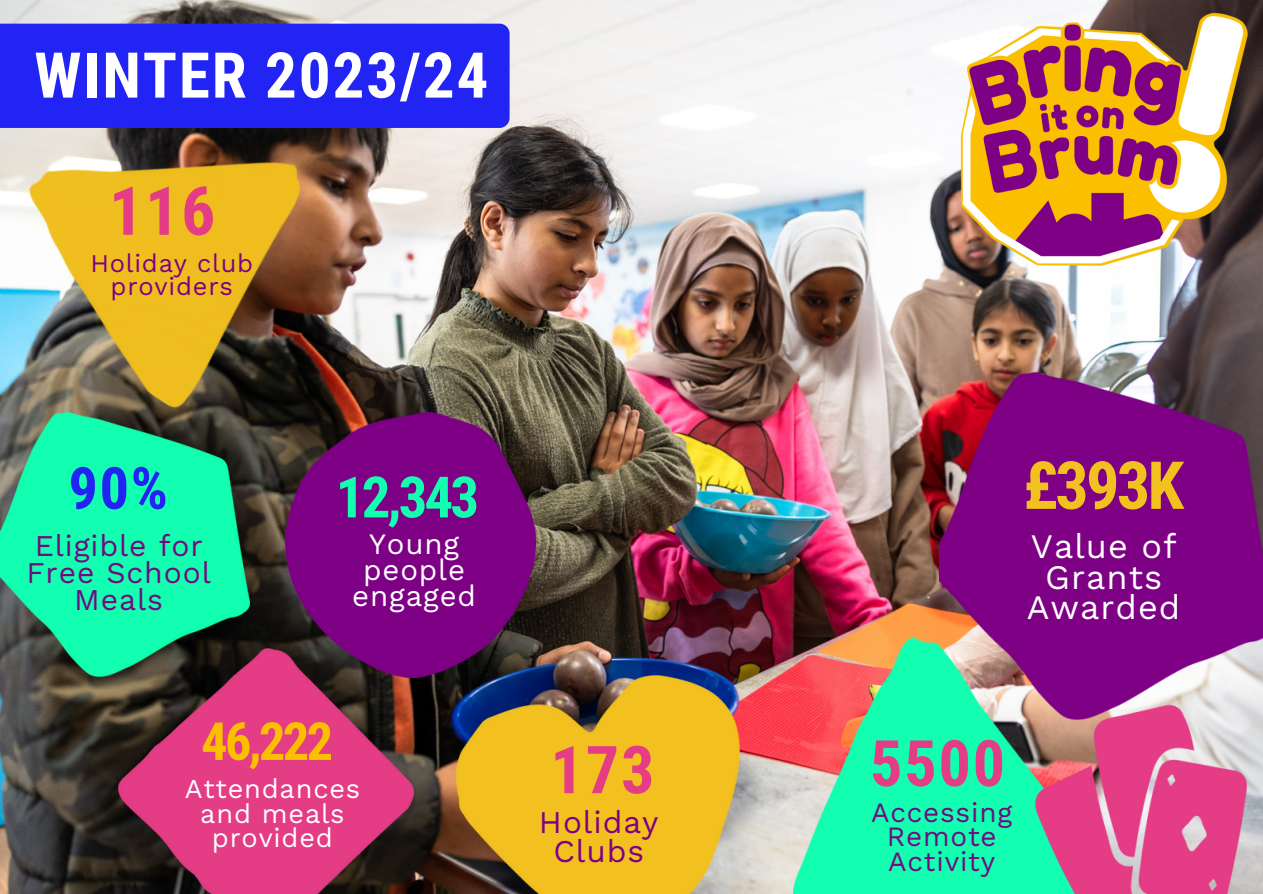
<style>
.page{position:relative;width:1263px;height:894px;background:#fff}
.page>*{position:absolute;margin:0;border:0;box-sizing:border-box;transform-origin:0 0}
.t1{font:700 67.35px "Roboto Condensed";color:#e53c86}
.t2{font:700 66.15px "Roboto Condensed";color:#f2c120}
.t3{font:700 66px "Roboto Condensed";color:#e53c86}
.t4{font:700 64.05px "Roboto Condensed";color:#e53c86}
.t5{font:700 63.15px "Roboto Condensed";letter-spacing:.03em;color:#fff}
.t6{font:700 58.2px "Roboto Condensed";color:#2224f4}
.t7{font:700 57px "Roboto Condensed";color:#12ffb1}
.t8{font:700 52.5px "Roboto Condensed";color:#fac000}
.t9{font:34.35px/30.6px "Work Sans";letter-spacing:.03em;color:#fff;text-align:center}
.t10{font:31.5px/28.2px "Work Sans";letter-spacing:.03em;color:#7e0084;text-align:center}
.t11{font:30.15px/27px "Work Sans";letter-spacing:.03em;color:#720b80;text-align:center}
.t12{font:29.4px/26.2px "Work Sans";letter-spacing:.03em;color:#fff;text-align:center}
.t13{font:27.9px/24.9px "Work Sans";letter-spacing:.03em;color:#720b80;text-align:center}
.t14{font:27.15px/24.2px "Work Sans";letter-spacing:.03em;color:#fff;text-align:center}
.t15{font:25.5px/22.8px "Work Sans";letter-spacing:.03em;color:#7e0084;text-align:center}
</style>
<div class="page">
<img style="left:0;top:0;width:1263px;height:893px">
<div style="left:0;top:24px;width:509px;height:104px;background:#2224f4"></div>
<img style="left:0;top:49px;width:330px;height:363px">
<img style="left:119px;top:648px;width:294px;height:245px">
<img style="left:0;top:412px;width:249px;height:264px">
<img style="left:456px;top:675px;width:284px;height:218px">
<img style="left:940px;top:372px;width:323px;height:306px">
<img style="left:285px;top:412px;width:251px;height:265px">
<img style="left:794px;top:637px;width:309px;height:256px">
<img style="left:1010px;top:678px;width:253px;height:215px">
<img style="left:954px;top:6px;width:299px;height:269px">
<p class="t5" style="left:34px;top:39px;width:456px">WINTER 2023/24</p>
<h4 class="t1" style="left:109px;top:172px;width:108px">116</h4>
<h2 class="t15" style="left:90px;top:252px;width:164px">Holiday club providers</h2>
<p class="t6" style="left:68px;top:454px;width:101px">90%</p>
<h3 class="t11" style="left:26px;top:532px;width:186px">Eligible for<br>Free School<br>Meals</h3>
<h1 class="t7" style="left:336px;top:464px;width:145px">12,343</h1>
<p class="t12" style="left:352px;top:530px;width:125px">Young people engaged</p>
<h1 class="t8" style="left:201px;top:711px;width:133px">46,222</h1>
<p class="t14" style="left:185px;top:776px;width:177px">Attendances and meals provided</p>
<h3 class="t3" style="left:550px;top:731px;width:106px">173</h3>
<p class="t10" style="left:539px;top:808px;width:121px">Holiday<br>Clubs</p>
<h1 class="t2" style="left:1023px;top:447px;width:162px">£393K</h1>
<h2 class="t9" style="left:1027px;top:531px;width:155px">Value of<br>Grants<br>Awarded</h2>
<h4 class="t4" style="left:870px;top:726px;width:137px">5500</h4>
<h2 class="t13" style="left:871px;top:799px;width:143px">Accessing<br>Remote<br>Activity</h2>
</div>
